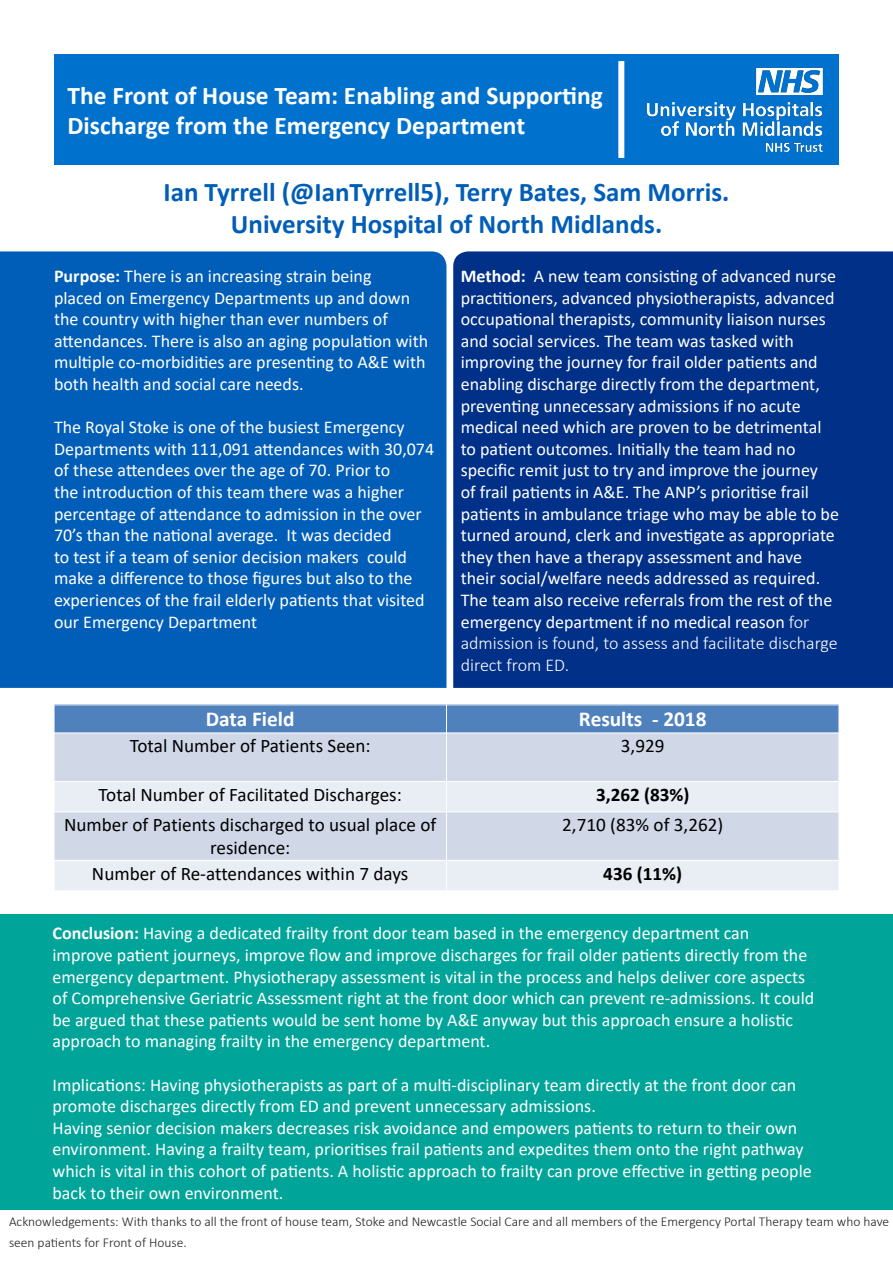
<style>
.page{position:relative;width:893px;height:1263px;background:#fff}
.page>*{position:absolute;margin:0;border:0;box-sizing:border-box;transform-origin:0 0}
.t1{font:700 27px "Calibri";color:#005eb8}
.t2{font:700 25.5px/30.6px "Calibri";color:#fff}
.t3{font:700 21.3px "Calibri";color:#fff}
.t4{font:19.2px/23px "Calibri";color:#000;text-align:center}
.t5{font:700 19.2px "Calibri";color:#000}
.t6{font:18px/21.6px "Calibri";color:#fff}
.t7{font:300 13.5px/21.6px "Calibri";color:#231f20}
.s1{font-weight:700}
.s2{font-weight:300}
</style>
<div class="page">
<div style="left:0;top:251px;width:446px;height:437px;background:#005eb8"></div>
<div style="left:453px;top:251px;width:439px;height:437px;background:#003087"></div>
<div style="left:54px;top:705px;width:392px;height:28px;background:#4f81bd"></div>
<div style="left:446px;top:705px;width:392px;height:28px;background:#4f81bd"></div>
<div style="left:54px;top:733px;width:392px;height:48px;background:#d0d8e8"></div>
<div style="left:446px;top:733px;width:392px;height:48px;background:#d0d8e8"></div>
<div style="left:54px;top:781px;width:392px;height:31px;background:#e9edf4"></div>
<div style="left:446px;top:781px;width:392px;height:31px;background:#e9edf4"></div>
<div style="left:54px;top:812px;width:392px;height:48px;background:#d0d8e8"></div>
<div style="left:446px;top:812px;width:392px;height:48px;background:#d0d8e8"></div>
<div style="left:54px;top:860px;width:392px;height:31px;background:#e9edf4"></div>
<div style="left:446px;top:860px;width:392px;height:31px;background:#e9edf4"></div>
<hr style="left:446px;top:705px;width:1px;height:186px;background:#fff">
<hr style="left:54px;top:732px;width:784px;height:1px;background:#fff">
<hr style="left:54px;top:781px;width:784px;height:1px;background:#fff">
<hr style="left:54px;top:812px;width:784px;height:1px;background:#fff">
<hr style="left:54px;top:860px;width:784px;height:1px;background:#fff">
<hr style="left:54px;top:705px;width:1px;height:186px;background:#fff">
<hr style="left:54px;top:705px;width:784px;height:1px;background:#fff">
<div style="left:0;top:915px;width:892px;height:295px;background:#00a499"></div>
<div style="left:54px;top:54px;width:784px;height:111px;background:#0072ce"></div>
<img style="left:646px;top:67px;width:177px;height:85px">
<div style="left:618px;top:61px;width:6px;height:97px;background:#fff"></div>
<p class="t2" style="left:68px;top:80px;width:537px">The Front of House Team: Enabling and Supporting<br>Discharge from the Emergency Department</p>
<p class="t1" style="left:163px;top:172px;width:567px">Ian Tyrrell (@IanTyrrell5), Terry Bates, Sam Morris.</p>
<p class="t1" style="left:231px;top:205px;width:433px">University Hospital of North Midlands.</p>
<p class="t6" style="left:54px;top:265px;width:376px"><span class="s1">Purpose:</span> There is an increasing strain being<br>placed on Emergency Departments up and down the country with higher than ever numbers of attendances. There is also an aging population with multiple co-morbidities are presenting to A&amp;E with both health and social care needs.</p>
<p class="t6" style="left:54px;top:416px;width:381px">The Royal Stoke is one of the busiest Emergency Departments with 111,091 attendances with 30,074 of these attendees over the age of 70. Prior to<br>the introduction of this team there was a higher percentage of attendance to admission in the over 70’s than the national average. It was decided<br>to test if a team of senior decision makers could make a difference to those figures but also to the experiences of the frail elderly patients that visited our Emergency Department</p>
<p class="t6" style="left:460px;top:265px;width:380px"><span class="s1">Method:</span> A new team consisting of advanced nurse practitioners, advanced physiotherapists, advanced occupational therapists, community liaison nurses and social services. The team was tasked with improving the journey for frail older patients and enabling discharge directly from the department, preventing unnecessary admissions if no acute medical need which are proven to be detrimental to patient outcomes. Initially the team had no specific remit just to try and improve the journey<br>of frail patients in A&amp;E. The ANP’s prioritise frail patients in ambulance triage who may be able to be turned around, clerk and investigate as appropriate they then have a therapy assessment and have their social/welfare needs addressed as required.<br>The team also receive referrals from the rest of the emergency department if no medical reason <span class="s2">for admission is found, to assess and facilitate discharge direct from ED.</span></p>
<p class="t3" style="left:206px;top:704px;width:90px">Data Field</p>
<p class="t3" style="left:579px;top:704px;width:129px">Results - 2018</p>
<p class="t4" style="left:130px;top:734px;width:242px">Total Number of Patients Seen:</p>
<p class="t4" style="left:621px;top:734px;width:45px">3,929</p>
<p class="t4" style="left:99px;top:782px;width:305px">Total Number of Facilitated Discharges:</p>
<p class="t5" style="left:596px;top:781px;width:95px">3,262 (83%)</p>
<p class="t4" style="left:64px;top:813px;width:373px">Number of Patients discharged to usual place of residence:</p>
<p class="t4" style="left:562px;top:813px;width:163px">2,710 (83% of 3,262)</p>
<p class="t4" style="left:92px;top:861px;width:318px">Number of Re-attendances within 7 days</p>
<p class="t5" style="left:603px;top:860px;width:80px">436 (11%)</p>
<p class="t6" style="left:52px;top:922px;width:763px"><span class="s1">Conclusion:</span> Having a dedicated frailty front door team based in the emergency department can<br>improve patient journeys, improve flow and improve discharges for frail older patients directly from the emergency department. Physiotherapy assessment is vital in the process and helps deliver core aspects of Comprehensive Geriatric Assessment right at the front door which can prevent re-admissions. It could be argued that these patients would be sent home by A&amp;E anyway but this approach ensure a holistic approach to managing frailty in the emergency department.</p>
<p class="t6" style="left:52px;top:1073px;width:745px">Implications: Having physiotherapists as part of a multi-disciplinary team directly at the front door can promote discharges directly from ED and prevent unnecessary admissions.</p>
<p class="t6" style="left:52px;top:1117px;width:760px">Having senior decision makers decreases risk avoidance and empowers patients to return to their own environment. Having a frailty team, prioritises frail patients and expedites them onto the right pathway which is vital in this cohort of patients. A holistic approach to frailty can prove effective in getting people back to their own environment.</p>
<p class="t7" style="left:9px;top:1210px;width:881px">Acknowledgements: With thanks to all the front of house team, Stoke and Newcastle Social Care and all members of the Emergency Portal Therapy team who have seen patients for Front of House.</p>
</div>
